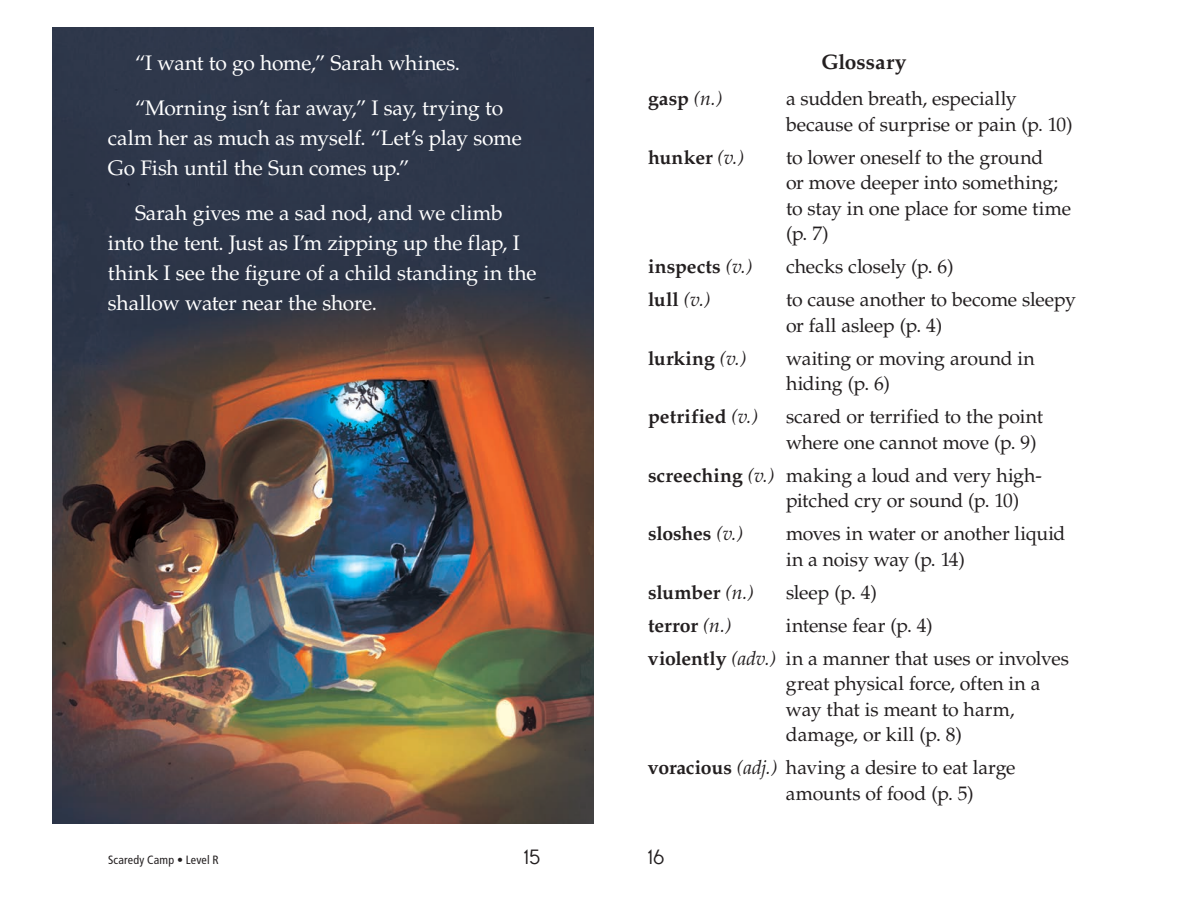
<style>
.page{position:relative;width:1188px;height:918px;background:#fff}
.page>*{position:absolute;margin:0;border:0;box-sizing:border-box;transform-origin:0 0}
.t1{font:21px/30px "Palatino";letter-spacing:-.005em;color:#fff}
.t2{font:700 21px "Palatino";color:#231f20}
.t3{font:21px "Report School Rg";color:#231f20}
.t4{font:19.5px/25.5px "Palatino";letter-spacing:-.01em;color:#231f20}
.t5{font:700 19.5px "Palatino";color:#231f20}
.t6{font:condensed 12px "Frutiger";letter-spacing:.015em;color:#231f20}
.s1{font-weight:400;font-style:italic}
.s2{font-weight:700}
.s3{font-style:italic}
</style>
<div class="page">
<img style="left:52px;top:27px;width:542px;height:797px">
<p class="t1" style="left:135px;top:41px;width:370px;line-height:45px">“I want to go home,” Sarah whines. “Morning isn’t far away,” I say, trying to</p>
<p class="t1" style="left:108px;top:123px;width:415px">calm her as much as myself. “Let’s play some<br>Go Fish until the Sun comes up.”</p>
<p class="t1" style="left:108px;top:198px;width:430px;text-indent:27px">Sarah gives me a sad nod, and we climb into the tent. Just as I’m zipping up the flap, I think I see the figure of a child standing in the shallow water near the shore.</p>
<p class="t2" style="left:821px;top:50px;width:87px">Glossary</p>
<p class="t5" style="left:648px;top:87px;width:76px">gasp <span class="s1">(n.)</span></p>
<p class="t4" style="left:786px;top:86px;width:288px">a sudden breath, especially because of surprise or pain (p. 10)</p>
<p class="t5" style="left:648px;top:146px;width:98px">hunker <span class="s1">(v.)</span></p>
<p class="t4" style="left:786px;top:145px;width:287px">to lower oneself to the ground<br>or move deeper into something; to stay in one place for some time (p. 7)</p>
<p class="t5" style="left:648px;top:255px;width:106px">inspects <span class="s1">(v.)</span></p>
<p class="t4" style="left:786px;top:254px;width:169px">checks closely (p. 6)</p>
<p class="t5" style="left:648px;top:288px;width:64px">lull <span class="s1">(v.)</span></p>
<p class="t4" style="left:786px;top:287px;width:292px">to cause another to become sleepy or fall asleep (p. 4)</p>
<p class="t5" style="left:648px;top:347px;width:100px">lurking <span class="s1">(v.)</span></p>
<p class="t4" style="left:786px;top:346px;width:250px">waiting or moving around in hiding (p. 6)</p>
<p class="t5" style="left:648px;top:405px;width:112px">petrified <span class="s1">(v.)</span></p>
<p class="t4" style="left:786px;top:404px;width:259px">scared or terrified to the point where one cannot move (p. 9)</p>
<p class="t4" style="left:786px;top:463px;width:257px;text-indent:-138px"><span class="s2">screeching</span> <span class="s3">(v.)</span> making a loud and very high&shy;pitched cry or sound (p. 10)</p>
<p class="t5" style="left:648px;top:522px;width:97px">sloshes <span class="s1">(v.)</span></p>
<p class="t4" style="left:786px;top:521px;width:281px">moves in water or another liquid in a noisy way (p. 14)</p>
<p class="t5" style="left:648px;top:581px;width:108px">slumber <span class="s1">(n.)</span></p>
<p class="t4" style="left:786px;top:580px;width:92px">sleep (p. 4)</p>
<p class="t5" style="left:648px;top:614px;width:85px">terror <span class="s1">(n.)</span></p>
<p class="t4" style="left:648px;top:609px;width:423px;line-height:33px;text-align:center">intense fear (p. 4)<br><span class="s2">violently</span> <span class="s3">(adv.)</span> in a manner that uses or involves</p>
<p class="t4" style="left:786px;top:671px;width:256px">great physical force, often in a way that is meant to harm, damage, or kill (p. 8)</p>
<p class="t4" style="left:786px;top:755px;width:231px;text-indent:-138px"><span class="s2">voracious</span> <span class="s3">(adj.)</span> having a desire to eat large amounts of food (p. 5)</p>
<p class="t6" style="left:108px;top:853px;width:112px">Scaredy Camp • Level R</p>
<p class="t3" style="left:524px;top:844px;width:18px">15</p>
<p class="t3" style="left:648px;top:844px;width:18px">16</p>
</div>
